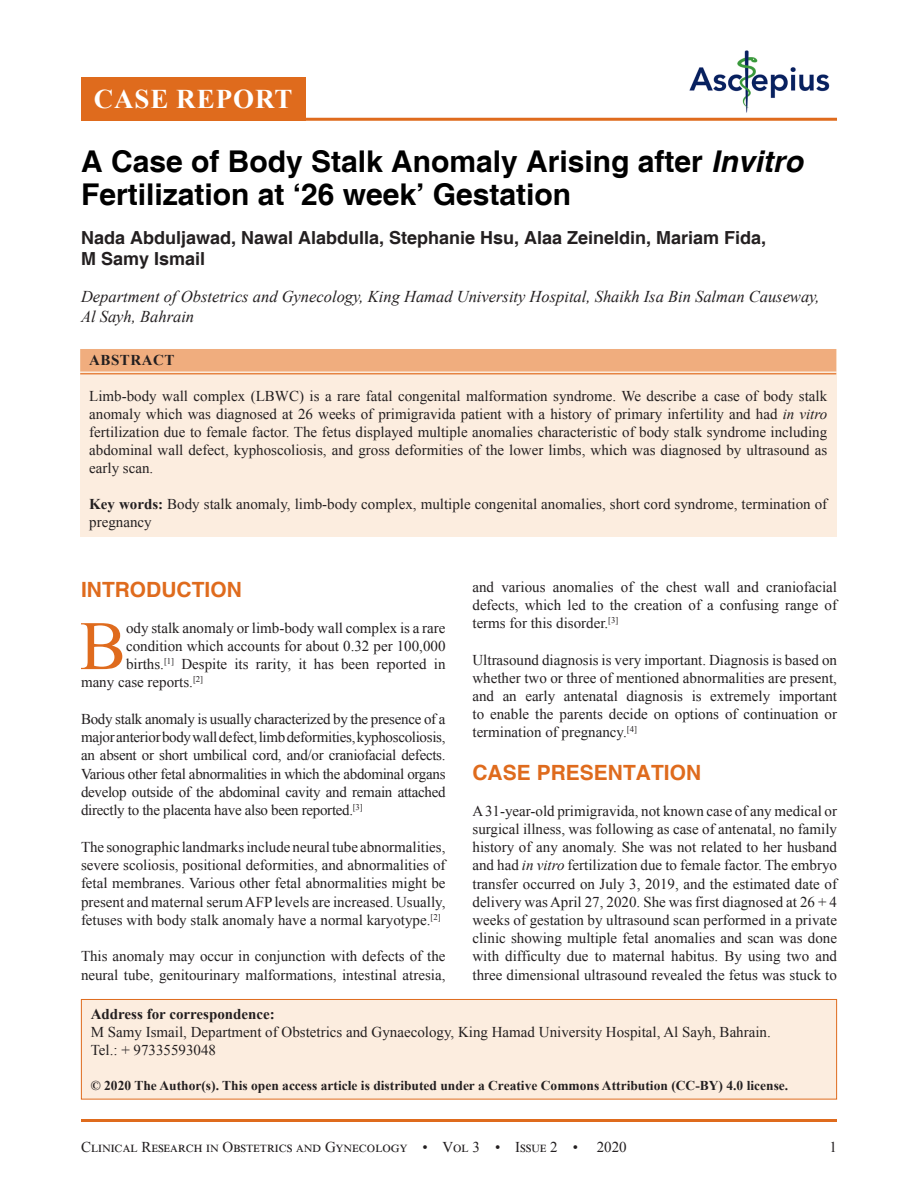
<style>
.page{position:relative;width:918px;height:1188px;background:#fff}
.page>*{position:absolute;margin:0;border:0;box-sizing:border-box;transform-origin:0 0}
.DROP_CAP_TX{font:69.3px "Times New Roman";color:#df6b1d}
.AT{font:700 30px/33px "Helvetica";color:#000}
.AH{font:700 27px "Times New Roman";letter-spacing:.035em;color:#fff}
.t1{font:700 21px "Helvetica";color:#df6b1d}
.AU{font:700 18px/21px "Helvetica";color:#231f20}
.AFF{font:italic 16.5px/19.5px "Times New Roman";color:#231f20}
.TX{font:15px/18.1px "Times New Roman";color:#231f20;text-align:justify}
.ABS_1{font:15px/18px "Times New Roman";color:#231f20;text-align:justify}
.DROP_CAP_TX-2{font:15px "Times New Roman";color:#231f20}
.ADD{font:15px/18px "Times New Roman";color:#231f20}
.KWD{font:15px/18px "Times New Roman";color:#231f20}
.ABSH{font:700 15px "Times New Roman";letter-spacing:.035em;color:#231f20}
.CR{font:700 13.5px "Times New Roman";color:#231f20}
.s1{font-style:italic}
.s2{font-weight:700}
</style>
<div class="page">
<hr style="left:81px;top:1119px;width:756px;height:3px;background:#df6b1d">
<img style="left:689px;top:50px;width:141px;height:63px">
<div style="left:81px;top:77px;width:224px;height:44px;background:#df6b1d"></div>
<hr style="left:81px;top:118px;width:756px;height:3px;background:#df6b1d">
<div style="left:80px;top:349px;width:756px;height:187px;background:#fceddf"></div>
<div style="left:80px;top:349px;width:756px;height:22px;background:#f0ad7e"></div>
<hr style="left:80px;top:373px;width:756px;height:1px;background:#e68442">
<div style="left:81px;top:999px;width:756px;height:100px;background:#fceddf"></div>
<div style="left:81px;top:999px;width:756px;height:101px;border:1px solid #df6b1d"></div>
<p class="AH" style="left:94px;top:79px;width:200px">CASE REPORT</p>
<p class="AT" style="left:81px;top:146px;width:723px">A Case of Body Stalk Anomaly Arising after <span class="s1">Invitro<br></span>Fertilization at ‘26 week’ Gestation</p>
<p class="AU" style="left:81px;top:228px;width:687px">Nada Abduljawad, Nawal Alabdulla, Stephanie Hsu, Alaa Zeineldin, Mariam Fida,<br>M Samy Ismail</p>
<p class="AFF" style="left:81px;top:287px;width:740px">Department of Obstetrics and Gynecology, King Hamad University Hospital, Shaikh Isa Bin Salman Causeway,<br>Al Sayh, Bahrain</p>
<p class="ABSH" style="left:89px;top:350px;width:87px">ABSTRACT</p>
<p class="ABS_1" style="left:89px;top:387px;width:740px">Limb-body wall complex (LBWC) is a rare fatal congenital malformation syndrome. We describe a case of body stalk anomaly which was diagnosed at 26 weeks of primigravida patient with a history of primary infertility and had <span class="s1">in vitro </span>fertilization due to female factor. The fetus displayed multiple anomalies characteristic of body stalk syndrome including abdominal wall defect, kyphoscoliosis, and gross deformities of the lower limbs, which was diagnosed by ultrasound as early scan.</p>
<p class="KWD" style="left:89px;top:495px;width:740px"><span class="s2">Key words:</span> Body stalk anomaly, limb-body complex, multiple congenital anomalies, short cord syndrome, termination of pregnancy</p>
<h1 class="t1" style="left:81px;top:577px;width:162px">INTRODUCTION</h1>
<p class="DROP_CAP_TX" style="left:80px;top:597px;width:48px">B</p>
<p class="DROP_CAP_TX-2" style="left:126px;top:618px;width:321px">ody stalk anomaly or limb-body wall complex is a rare</p>
<p class="DROP_CAP_TX-2" style="left:126px;top:636px;width:321px">condition which accounts for about 0.32 per 100,000</p>
<p class="DROP_CAP_TX-2" style="left:126px;top:654px;width:321px">births.<sup>[1]</sup> Despite its rarity, it has been reported in</p>
<p class="DROP_CAP_TX-2" style="left:81px;top:672px;width:124px">many case reports.<sup>[2]</sup></p>
<p class="TX" style="left:81px;top:709px;width:366px">Body stalk anomaly is usually characterized by the presence of a major anterior body wall defect, limb deformities, kyphoscoliosis, an absent or short umbilical cord, and/or craniofacial defects.<br>Various other fetal abnormalities in which the abdominal organs develop outside of the abdominal cavity and remain attached directly to the placenta have also been reported.<sup>[3]</sup></p>
<p class="TX" style="left:81px;top:837px;width:366px">The sonographic landmarks include neural tube abnormalities, severe scoliosis, positional deformities, and abnormalities of fetal membranes. Various other fetal abnormalities might be present and maternal serum AFP levels are increased. Usually, fetuses with body stalk anomaly have a normal karyotype.<sup>[2]</sup></p>
<p class="TX" style="left:81px;top:947px;width:366px">This anomaly may occur in conjunction with defects of the neural tube, genitourinary malformations, intestinal atresia,</p>
<p class="TX" style="left:472px;top:577px;width:366px">and various anomalies of the chest wall and craniofacial defects, which led to the creation of a confusing range of terms for this disorder.<sup>[3]</sup></p>
<p class="TX" style="left:472px;top:650px;width:366px">Ultrasound diagnosis is very important. Diagnosis is based on whether two or three of mentioned abnormalities are present, and an early antenatal diagnosis is extremely important to enable the parents decide on options of continuation or termination of pregnancy.<sup>[4]</sup></p>
<h1 class="t1" style="left:472px;top:759px;width:230px">CASE PRESENTATION</h1>
<p class="TX" style="left:472px;top:801px;width:366px">A 31-year-old primigravida, not known case of any medical or surgical illness, was following as case of antenatal, no family history of any anomaly. She was not related to her husband and had <span class="s1">in vitro</span> fertilization due to female factor. The embryo transfer occurred on July 3, 2019, and the estimated date of delivery was April 27, 2020. She was first diagnosed at 26 + 4 weeks of gestation by ultrasound scan performed in a private clinic showing multiple fetal anomalies and scan was done with difficulty due to maternal habitus. By using two and three dimensional ultrasound revealed the fetus was stuck to</p>
<p class="ADD" style="left:91px;top:1005px;width:682px"><span class="s2">Address for correspondence:<br></span>M Samy Ismail, Department of Obstetrics and Gynaecology, King Hamad University Hospital, Al Sayh, Bahrain.<br>Tel.: + 97335593048</p>
<p class="CR" style="left:91px;top:1075px;width:699px">© 2020 The Author(s). This open access article is distributed under a Creative Commons Attribution (CC-BY) 4.0 license.</p>
<p class="TX" style="left:81px;top:1137px;width:499px">Clinical Research in Obstetrics and Gynecology • Vol 3 • Issue 2 •</p>
<p class="TX" style="left:597px;top:1137px;width:31px">2020</p>
<p class="TX" style="left:830px;top:1137px;width:9px">1</p>
</div>
